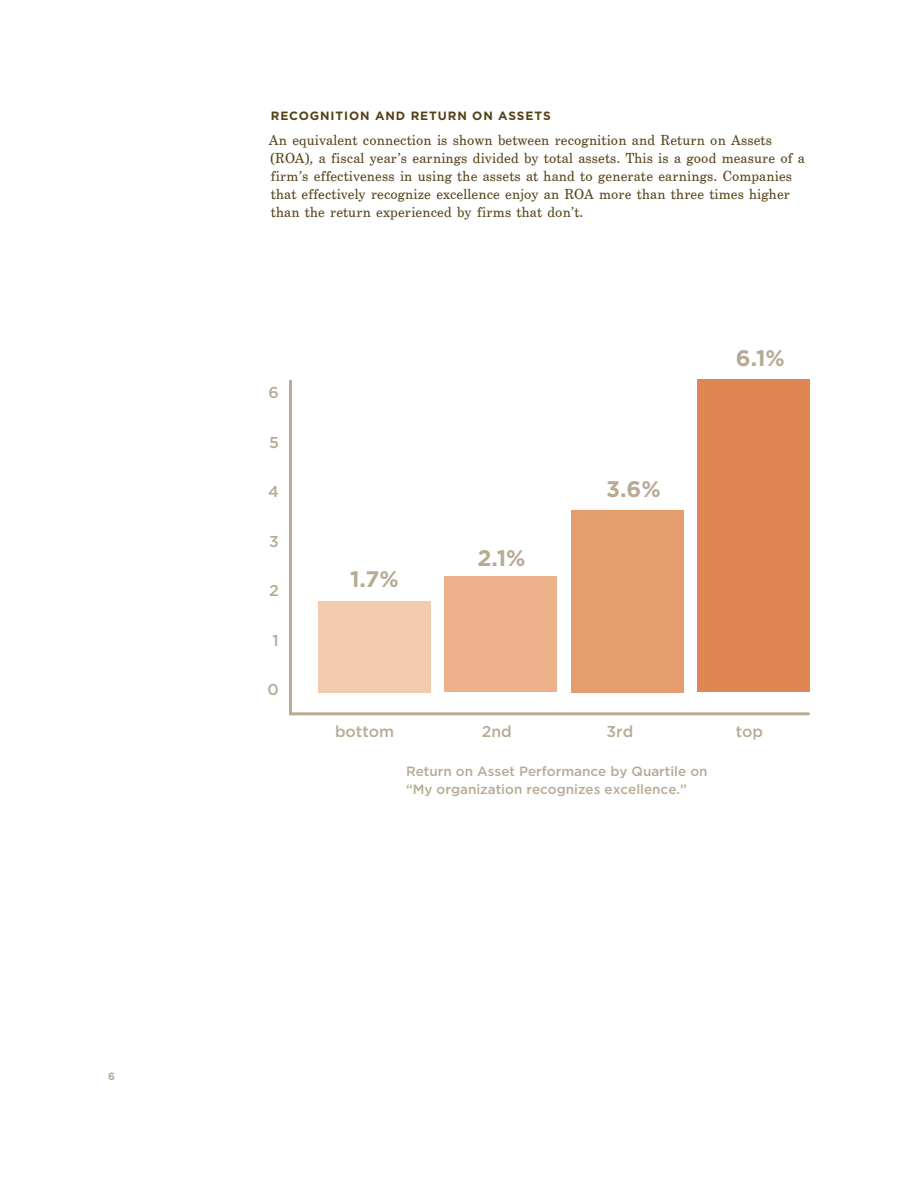
<style>
.page{position:relative;width:918px;height:1188px;background:#fff}
.page>*{position:absolute;margin:0;border:0;box-sizing:border-box;transform-origin:0 0}
.Body{font:700 22.5px "Gotham";color:#b8ab95}
.Body-2{font:500 15.75px "Gotham";color:#b8ab95}
.t1{font:15px/18px "Century Sch T";letter-spacing:.01em;color:#564218}
.Body-3{font:500 13.5px/18px "Gotham";color:#b8ab95}
.Bold_Caps{font:700 12px "Gotham";letter-spacing:.075em;color:#564218}
.t2{font:700 10.5px "Gotham";color:#b8ab95}
</style>
<div class="page">
<div style="left:697px;top:380px;width:113px;height:312px;background:#df8752"></div>
<div style="left:571px;top:510px;width:112px;height:182px;background:#e69d6e"></div>
<div style="left:445px;top:577px;width:112px;height:115px;background:#edb28b"></div>
<div style="left:319px;top:601px;width:112px;height:91px;background:#f3cbae"></div>
<hr style="left:289px;top:381px;width:3px;height:333px;background:#b8ab95">
<hr style="left:291px;top:712px;width:517px;height:3px;background:#b8ab95">
<p class="t2" style="left:108px;top:1069px;width:8px">6</p>
<p class="Bold_Caps" style="left:271px;top:108px;width:281px">RECOGNITION AND RETURN ON ASSETS</p>
<p class="t1" style="left:269px;top:131px;width:504px">An equivalent connection is shown between recognition and Return on Assets</p>
<p class="t1" style="left:270px;top:149px;width:536px">(ROA), a fiscal year’s earnings divided by total assets. This is a good measure of a firm’s effectiveness in using the assets at hand to generate earnings. Companies that effectively recognize excellence enjoy an ROA more than three times higher than the return experienced by firms that don’t.</p>
<p class="Body-2" style="left:269px;top:384px;width:12px">6</p>
<p class="Body-2" style="left:269px;top:433px;width:11px">5</p>
<p class="Body-2" style="left:268px;top:483px;width:12px">4</p>
<p class="Body-2" style="left:269px;top:532px;width:11px">3</p>
<p class="Body-2" style="left:269px;top:582px;width:11px">2</p>
<p class="Body-2" style="left:273px;top:631px;width:8px">1</p>
<p class="Body-2" style="left:267px;top:681px;width:13px">0</p>
<p class="Body" style="left:350px;top:564px;width:50px">1.7%</p>
<p class="Body" style="left:477px;top:543px;width:50px">2.1%</p>
<p class="Body" style="left:606px;top:474px;width:56px">3.6%</p>
<p class="Body" style="left:736px;top:343px;width:51px">6.1%</p>
<p class="Body-2" style="left:335px;top:722px;width:61px">bottom</p>
<p class="Body-2" style="left:482px;top:722px;width:31px">2nd</p>
<p class="Body-2" style="left:607px;top:722px;width:28px">3rd</p>
<p class="Body-2" style="left:736px;top:722px;width:29px">top</p>
<p class="Body-3" style="left:406px;top:763px;width:303px">Return on Asset Performance by Quartile on “My organization recognizes excellence.”</p>
</div>
